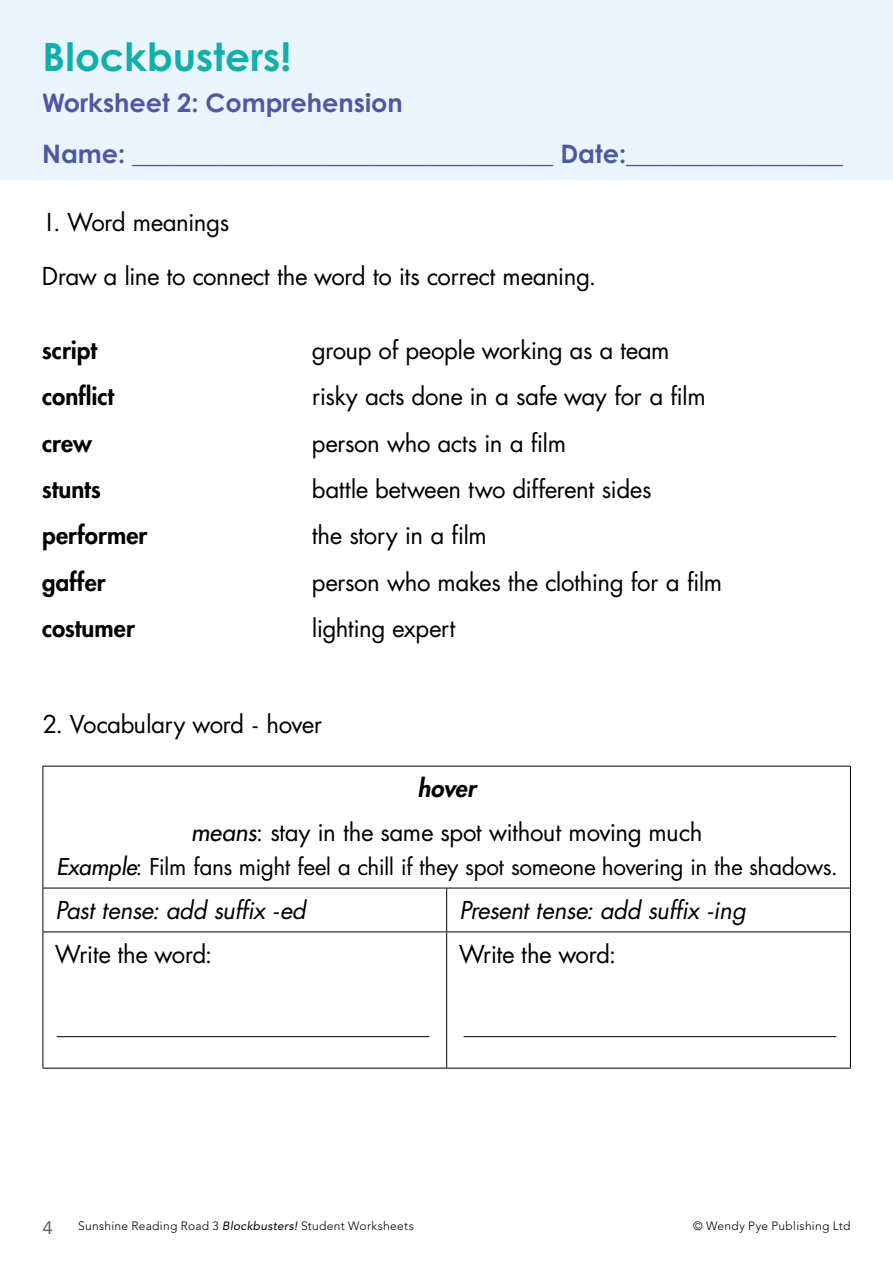
<style>
.page{position:relative;width:893px;height:1263px;background:#fff}
.page>*{position:absolute;margin:0;border:0;box-sizing:border-box;transform-origin:0 0}
.t1{font:700 39px "Century Gothic Pro";color:#11afaa}
.t2{font:700 25.5px/51px "Century Gothic Pro";color:#4f58a0}
.t3{font:24px/43.5px "US Asunshine";letter-spacing:-.005em;color:#000;text-align:center}
.t4{font:italic 24px "US Asunshine";letter-spacing:-.005em;color:#000}
.t5{font:800 24px "US Asunshine";letter-spacing:.005em;color:#000}
.t6{font:22.5px "US Asunshine";letter-spacing:-.01em;color:#000}
.t7{font:18px "Avenir LT Std";color:#636569;scale:1.05 1}
.t8{font:300 12px "Avenir LT Std";letter-spacing:.025em;color:#000}
.s1{font-weight:800;font-style:italic}
.s2{font-style:italic}
.s3{font-weight:400;font-style:italic}
</style>
<div class="page">
<div style="left:0;top:0;width:893px;height:179px;background:#eaf5fd"></div>
<hr style="left:43px;top:766px;width:404px;height:1px;background:#000">
<hr style="left:43px;top:766px;width:1px;height:122px;background:#000">
<hr style="left:447px;top:766px;width:404px;height:1px;background:#000">
<hr style="left:850px;top:766px;width:1px;height:122px;background:#000">
<hr style="left:43px;top:888px;width:404px;height:1px;background:#000">
<hr style="left:43px;top:888px;width:1px;height:43px;background:#000">
<hr style="left:447px;top:888px;width:404px;height:1px;background:#000">
<hr style="left:446px;top:888px;width:1px;height:43px;background:#000">
<hr style="left:850px;top:888px;width:1px;height:43px;background:#000">
<hr style="left:43px;top:931px;width:404px;height:1px;background:#000">
<hr style="left:43px;top:932px;width:1px;height:136px;background:#000">
<hr style="left:447px;top:931px;width:404px;height:1px;background:#000">
<hr style="left:446px;top:932px;width:1px;height:136px;background:#000">
<hr style="left:850px;top:932px;width:1px;height:136px;background:#000">
<hr style="left:43px;top:1068px;width:404px;height:1px;background:#000">
<hr style="left:447px;top:1068px;width:404px;height:1px;background:#000">
<hr style="left:57px;top:1036px;width:372px;height:1px;background:#000">
<hr style="left:464px;top:1036px;width:372px;height:1px;background:#000">
<h1 class="t1" style="left:43px;top:33px;width:250px">Blockbusters!</h1>
<p class="t2" style="left:42px;top:77px;width:802px">Worksheet 2: Comprehension<br>Name: _________________________________ Date:_________________</p>
<p class="t3" style="left:42px;top:200px;width:188px">1. Word meanings</p>
<p class="t3" style="left:42px;top:254px;width:555px">Draw a line to connect the word to its correct meaning.</p>
<p class="t5" style="left:42px;top:334px;width:56px">script</p>
<p class="t3" style="left:312px;top:328px;width:359px">group of people working as a team</p>
<p class="t5" style="left:42px;top:380px;width:73px">conflict</p>
<p class="t3" style="left:312px;top:374px;width:395px">risky acts done in a safe way for a film</p>
<p class="t5" style="left:42px;top:427px;width:51px">crew</p>
<p class="t3" style="left:312px;top:421px;width:256px">person who acts in a film</p>
<p class="t5" style="left:42px;top:473px;width:60px">stunts</p>
<p class="t3" style="left:312px;top:467px;width:341px">battle between two different sides</p>
<p class="t5" style="left:42px;top:520px;width:107px">performer</p>
<p class="t3" style="left:312px;top:514px;width:177px">the story in a film</p>
<p class="t5" style="left:42px;top:566px;width:65px">gaffer</p>
<p class="t3" style="left:312px;top:560px;width:412px">person who makes the clothing for a film</p>
<p class="t5" style="left:42px;top:613px;width:94px">costumer</p>
<p class="t3" style="left:312px;top:606px;width:145px">lighting expert</p>
<p class="t3" style="left:43px;top:702px;width:281px">2. Vocabulary word - hover</p>
<p class="t3" style="left:191px;top:766px;width:513px"><span class="s1">hover<br></span><span class="s2">means</span>: stay in the same spot without moving much</p>
<p class="t6" style="left:56px;top:851px;width:783px"><span class="s2">Example</span>: Film fans might feel a chill if they spot someone hovering in the shadows.</p>
<p class="t4" style="left:56px;top:894px;width:252px">Past tense: add suffix -ed</p>
<p class="t4" style="left:459px;top:894px;width:287px">Present tense: add suffix -ing</p>
<p class="t3" style="left:56px;top:932px;width:158px">Write the word:</p>
<p class="t3" style="left:459px;top:932px;width:158px">Write the word:</p>
<p class="t7" style="left:43px;top:1217px;width:12px">4</p>
<p class="t8" style="left:78px;top:1218px;width:337px">Sunshine Reading Road 3 <span class="s3">Blockbusters!</span> Student Worksheets</p>
<p class="t8" style="left:693px;top:1218px;width:159px">© Wendy Pye Publishing Ltd</p>
</div>
